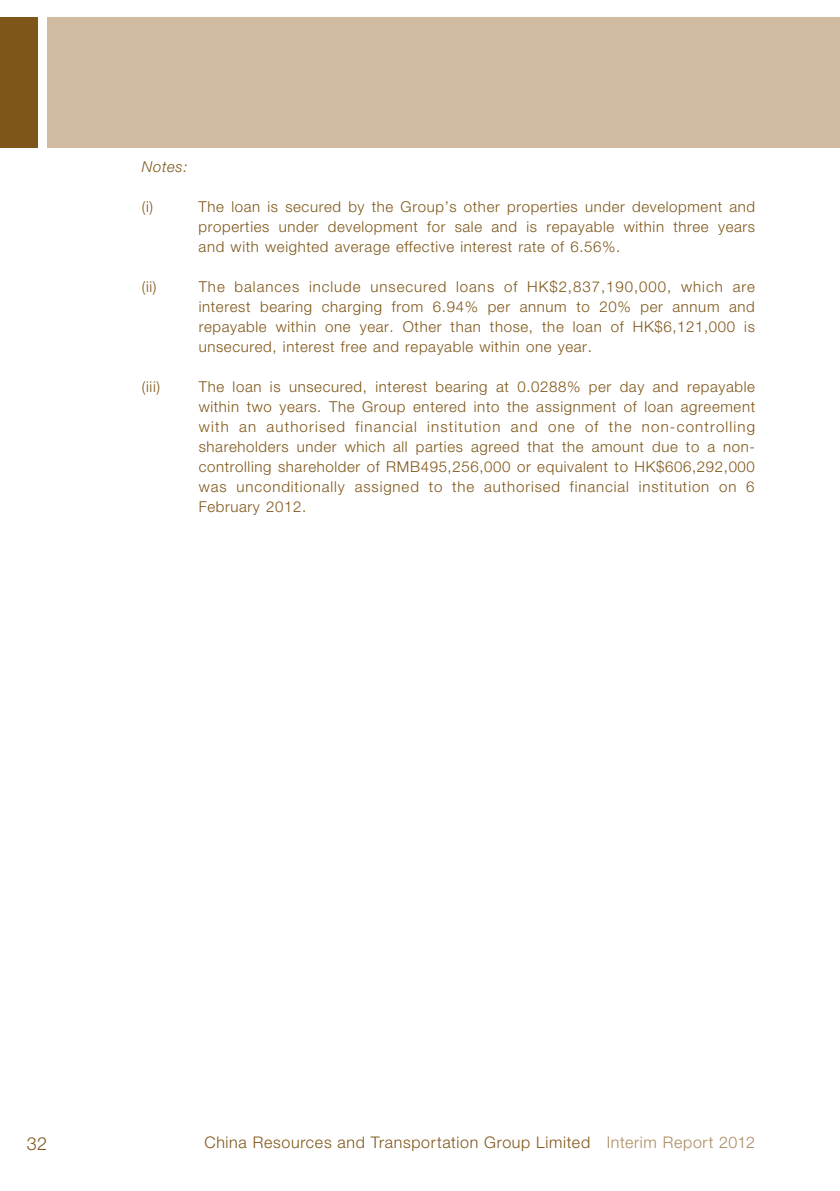
<style>
.page{position:relative;width:840px;height:1191px;background:#fff}
.page>*{position:absolute;margin:0;border:0;box-sizing:border-box;transform-origin:0 0}
.t1{font:300 18px "Helvetica Neue";color:#7f5619}
.t2{font:300 16px "Helvetica Neue";letter-spacing:.04em;color:#7f5619}
.t3{font:300 15px/20px "Helvetica Neue";letter-spacing:.04em;color:#7f5619;text-align:justify}
.t4{font:italic 300 15px "Helvetica Neue";letter-spacing:.04em;color:#7f5619}
.s1{color:#ab8a5f}
</style>
<div class="page">
<div style="left:0;top:17px;width:37px;height:130px;background:#7f5619"></div>
<div style="left:47px;top:17px;width:792px;height:130px;background:#d0bba1"></div>
<p class="t4" style="left:142px;top:157px;width:47px">Notes:</p>
<p class="t3" style="left:142px;top:196px;width:13px">(i)</p>
<p class="t3" style="left:198px;top:196px;width:557px">The loan is secured by the Group’s other properties under development and properties under development for sale and is repayable within three years and with weighted average effective interest rate of 6.56%.</p>
<p class="t3" style="left:142px;top:276px;width:16px">(ii)</p>
<p class="t3" style="left:198px;top:276px;width:557px">The balances include unsecured loans of HK$2,837,190,000, which are interest bearing charging from 6.94% per annum to 20% per annum and repayable within one year. Other than those, the loan of HK$6,121,000 is unsecured, interest free and repayable within one year.</p>
<p class="t3" style="left:142px;top:376px;width:20px">(iii)</p>
<p class="t3" style="left:198px;top:376px;width:557px">The loan is unsecured, interest bearing at 0.0288% per day and repayable within two years. The Group entered into the assignment of loan agreement with an authorised financial institution and one of the non-controlling shareholders under which all parties agreed that the amount due to a non&shy;controlling shareholder of RMB495,256,000 or equivalent to HK$606,292,000 was unconditionally assigned to the authorised financial institution on 6<br>February 2012.</p>
<p class="t1" style="left:27px;top:1132px;width:22px">32</p>
<p class="t2" style="left:204px;top:1132px;width:551px">China Resources and Transportation Group Limited <span class="s1">Interim Report 2012</span></p>
</div>
